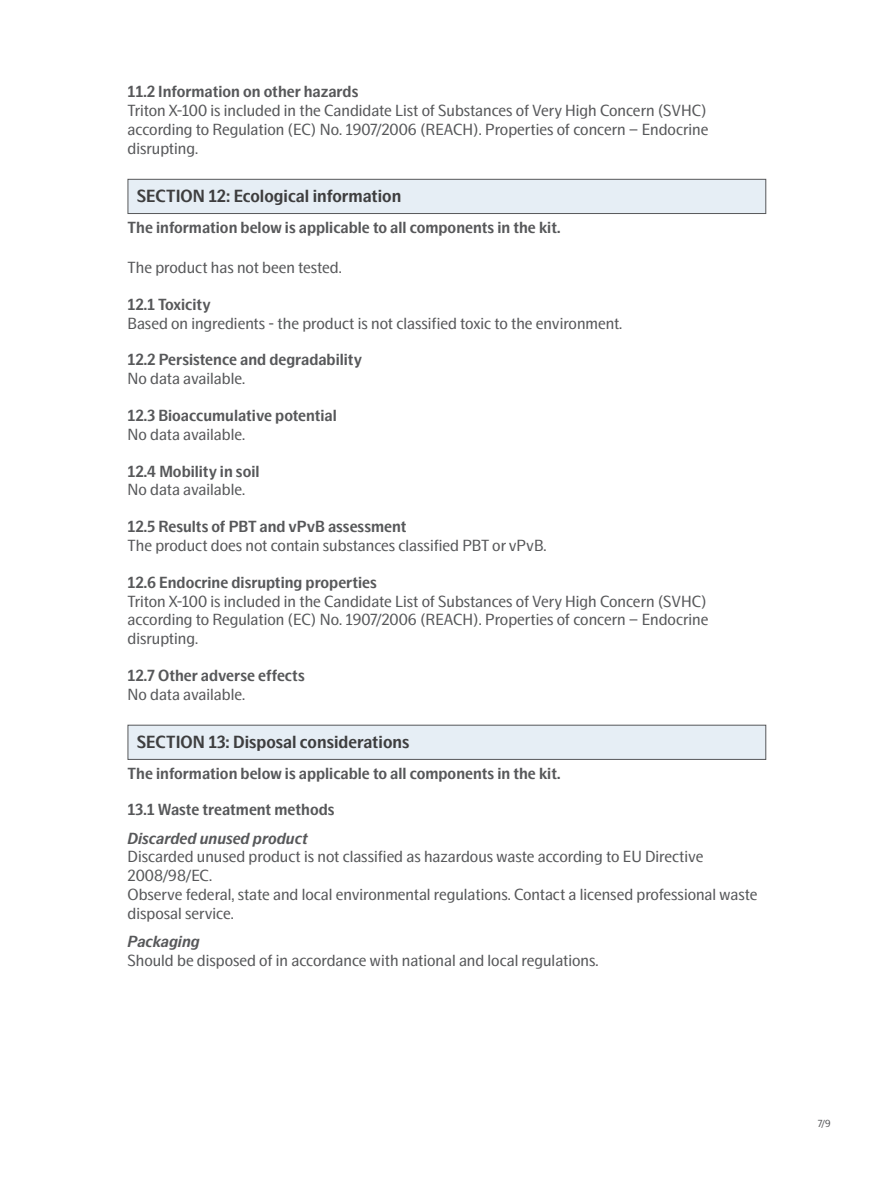
<style>
.page{position:relative;width:893px;height:1191px;background:#fff}
.page>*{position:absolute;margin:0;border:0;box-sizing:border-box;transform-origin:0 0}
.t1{font:600 18px "Swedish Gothic";color:#3e3e3f}
.Body{font:16.5px/18.8px "Swedish Gothic";color:#57585a;text-align:justify}
.Body_bold{font:600 16.5px "Swedish Gothic";color:#57585a}
.subhead_2{font:italic 600 16.5px "Swedish Gothic";color:#57585a}
.t2{font:10.5px "Swedish Gothic";color:#57585a}
</style>
<div class="page">
<div style="left:128px;top:179px;width:638px;height:34px;background:#e6eef5"></div>
<div style="left:128px;top:179px;width:638px;height:35px;border:1px solid #57585a"></div>
<div style="left:128px;top:725px;width:638px;height:34px;background:#e6eef5"></div>
<div style="left:128px;top:725px;width:638px;height:35px;border:1px solid #57585a"></div>
<p class="Body_bold" style="left:128px;top:82px;width:232px">11.2 Information on other hazards</p>
<p class="Body" style="left:128px;top:101px;width:582px">Triton X-100 is included in the Candidate List of Substances of Very High Concern (SVHC) according to Regulation (EC) No. 1907/2006 (REACH). Properties of concern – Endocrine disrupting.</p>
<p class="t1" style="left:137px;top:185px;width:266px">SECTION 12: Ecological information</p>
<p class="Body_bold" style="left:128px;top:217px;width:434px">The information below is applicable to all components in the kit.</p>
<p class="Body" style="left:128px;top:258px;width:216px">The product has not been tested.</p>
<p class="Body_bold" style="left:128px;top:294px;width:85px">12.1 Toxicity</p>
<p class="Body" style="left:128px;top:313px;width:496px">Based on ingredients - the product is not classified toxic to the environment.</p>
<p class="Body_bold" style="left:128px;top:350px;width:236px">12.2 Persistence and degradability</p>
<p class="Body" style="left:128px;top:369px;width:119px">No data available.</p>
<p class="Body_bold" style="left:128px;top:406px;width:211px">12.3 Bioaccumulative potential</p>
<p class="Body" style="left:128px;top:424px;width:119px">No data available.</p>
<p class="Body_bold" style="left:128px;top:461px;width:133px">12.4 Mobility in soil</p>
<p class="Body" style="left:128px;top:480px;width:119px">No data available.</p>
<p class="Body_bold" style="left:128px;top:517px;width:280px">12.5 Results of PBT and vPvB assessment</p>
<p class="Body" style="left:128px;top:535px;width:420px">The product does not contain substances classified PBT or vPvB.</p>
<p class="Body_bold" style="left:128px;top:572px;width:251px">12.6 Endocrine disrupting properties</p>
<p class="Body" style="left:128px;top:591px;width:582px">Triton X-100 is included in the Candidate List of Substances of Very High Concern (SVHC) according to Regulation (EC) No. 1907/2006 (REACH). Properties of concern – Endocrine disrupting.</p>
<p class="Body_bold" style="left:128px;top:665px;width:179px">12.7 Other adverse effects</p>
<p class="Body" style="left:128px;top:684px;width:119px">No data available.</p>
<p class="t1" style="left:137px;top:731px;width:274px">SECTION 13: Disposal considerations</p>
<p class="Body_bold" style="left:128px;top:763px;width:434px">The information below is applicable to all components in the kit.</p>
<p class="Body_bold" style="left:128px;top:800px;width:208px">13.1 Waste treatment methods</p>
<p class="subhead_2" style="left:128px;top:828px;width:182px">Discarded unused product</p>
<p class="Body" style="left:128px;top:847px;width:577px">Discarded unused product is not classified as hazardous waste according to EU Directive<br>2008/98/EC.</p>
<p class="Body" style="left:128px;top:884px;width:631px">Observe federal, state and local environmental regulations. Contact a licensed professional waste disposal service.</p>
<p class="subhead_2" style="left:128px;top:931px;width:74px">Packaging</p>
<p class="Body" style="left:128px;top:950px;width:472px">Should be disposed of in accordance with national and local regulations.</p>
<p class="t2" style="left:818px;top:1117px;width:14px">7/9</p>
</div>
